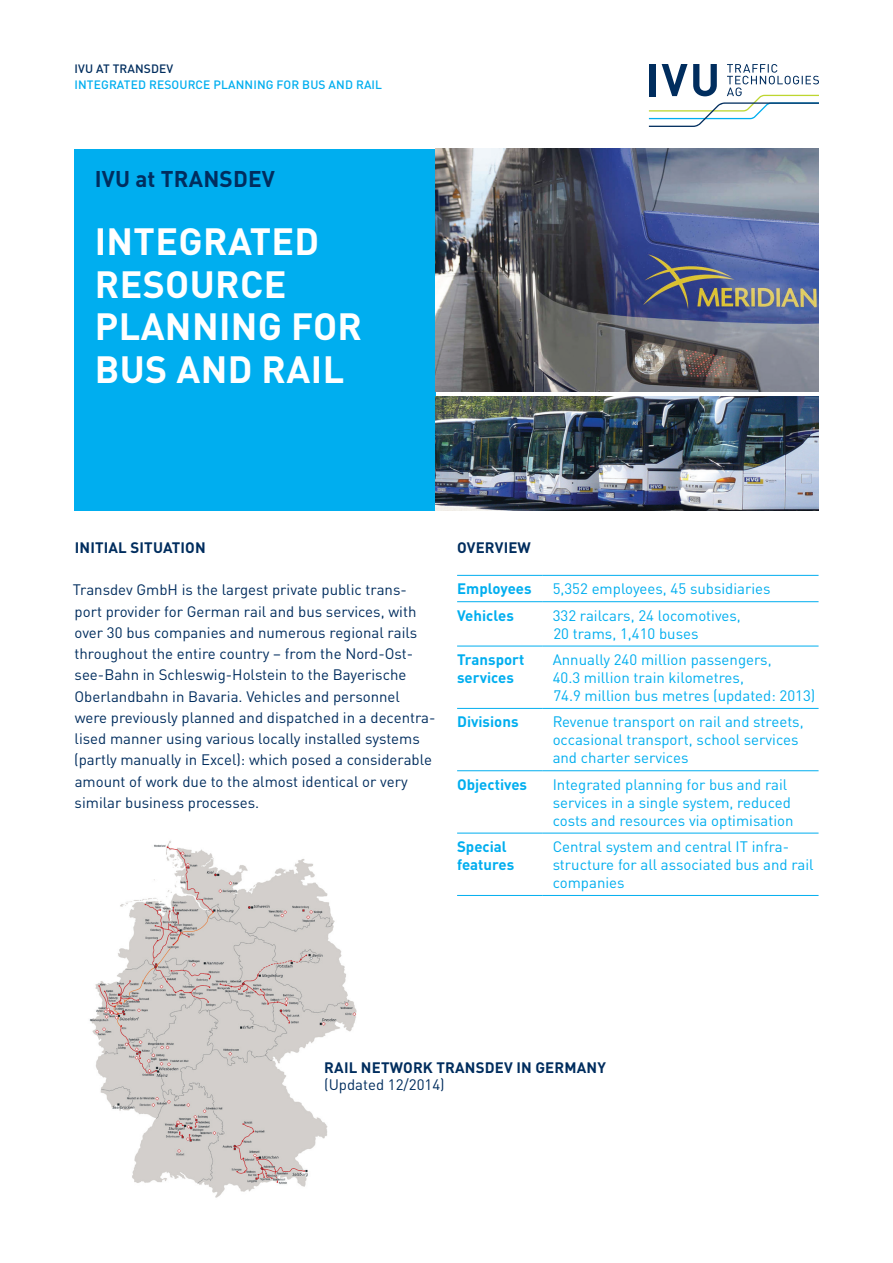
<style>
.page{position:relative;width:893px;height:1263px;background:#fff}
.page>*{position:absolute;margin:0;border:0;box-sizing:border-box;transform-origin:0 0}
.t1{font:700 37.5px/42.5px "DIN Pro";letter-spacing:.01em;color:#fff}
.t2{font:700 22.5px "DIN Pro";color:#002d5e}
.t3{font:15px/21.3px "DIN Pro";color:#002d5e}
.t4{font:15px/18px "DIN Pro";color:#00aeef}
.t5{font:700 15px/18px "DIN Pro";color:#00aeef}
.t6{font:700 15px "DIN Pro";letter-spacing:.01em;color:#002d5e}
.t7{font:500 12px "DIN Pro";letter-spacing:.01em;color:#00aeef}
.t8{font:500 12px "DIN Pro";letter-spacing:.01em;color:#002d5e}
</style>
<div class="page">
<svg style="left:649px;top:64px;width:170px;height:63px"></svg>
<div style="left:649px;top:64px;width:6px;height:32px;background:#002d5e"></div>
<hr style="left:457px;top:575px;width:85px;height:1px;background:#00aeef">
<hr style="left:542px;top:575px;width:277px;height:1px;background:#00aeef">
<hr style="left:457px;top:601px;width:85px;height:1px;background:#00aeef">
<hr style="left:542px;top:601px;width:277px;height:1px;background:#00aeef">
<hr style="left:457px;top:646px;width:85px;height:1px;background:#00aeef">
<hr style="left:542px;top:646px;width:277px;height:1px;background:#00aeef">
<hr style="left:457px;top:708px;width:85px;height:1px;background:#00aeef">
<hr style="left:542px;top:708px;width:277px;height:1px;background:#00aeef">
<hr style="left:457px;top:770px;width:85px;height:1px;background:#00aeef">
<hr style="left:542px;top:770px;width:277px;height:1px;background:#00aeef">
<hr style="left:457px;top:833px;width:85px;height:1px;background:#00aeef">
<hr style="left:542px;top:833px;width:277px;height:1px;background:#00aeef">
<hr style="left:457px;top:895px;width:85px;height:1px;background:#00aeef">
<hr style="left:542px;top:895px;width:277px;height:1px;background:#00aeef">
<div style="left:74px;top:149px;width:362px;height:361px;background:#00aeef"></div>
<img style="left:436px;top:149px;width:383px;height:243px">
<img style="left:436px;top:396px;width:383px;height:114px">
<img style="left:89px;top:840px;width:274px;height:358px">
<p class="t8" style="left:74px;top:59px;width:100px">IVU AT TRANSDEV</p>
<p class="t7" style="left:74px;top:75px;width:43px">INTEGRAT</p>
<p class="t7" style="left:131px;top:75px;width:253px">ED RESOURCE PLANNI NG FOR BUS AND RAI L</p>
<h2 class="t2" style="left:95px;top:160px;width:12px">IVU</h2>
<h2 class="t2" style="left:135px;top:160px;width:41px">AT TRANS</h2>
<h2 class="t2" style="left:233px;top:160px;width:29px">DEV</h2>
<h1 class="t1" style="left:95px;top:216px;width:269px">I NTEGRATED<br>RESOURCE<br>PLANNING FOR<br>BUS AND RAIL</h1>
<p class="t6" style="left:75px;top:535px;width:132px">INITIAL SITUATION</p>
<p class="t3" style="left:73px;top:578px;width:364px">Transdev GmbH is the largest private public trans&shy;port provider for German rail and bus services, with over 30 bus companies and numerous regional rails throughout the entire country – from the Nord-Ost&shy;see-Bahn in Schleswig-Holstein to the Bayerische Oberlandbahn in Bavaria. Vehicles and personnel<br>were previously planned and dispatched in a decentra&shy;lised manner using various locally installed systems (partly manually in Excel): which posed a considerable amount of work due to the almost identical or very similar business processes.</p>
<p class="t6" style="left:457px;top:535px;width:75px">OVERVIEW</p>
<p class="t5" style="left:457px;top:578px;width:76px">EMPLOYEES</p>
<p class="t4" style="left:553px;top:578px;width:219px">5,352 employees, 45 subsidiaries</p>
<p class="t5" style="left:457px;top:604px;width:58px">VEHICLES</p>
<p class="t4" style="left:553px;top:605px;width:190px">332 railcars, 24 locomotives,<br>20 trams, 1,410 buses</p>
<p class="t5" style="left:457px;top:649px;width:69px">TRANSPORT<br>SERVICES</p>
<p class="t4" style="left:553px;top:649px;width:264px">Annually 240 million passengers,<br>40.3 million train kilometres,<br>74.9 million bus metres (updated: 2013)</p>
<p class="t5" style="left:457px;top:711px;width:63px">DIVISIONS</p>
<p class="t4" style="left:553px;top:711px;width:252px">Revenue transport on rail and streets, occasional transport, school services and charter services</p>
<p class="t5" style="left:457px;top:773px;width:71px">OBJECTIVES</p>
<p class="t4" style="left:553px;top:774px;width:242px">Integrated planning for bus and rail services in a single system, reduced costs and resources via optimisation</p>
<p class="t5" style="left:457px;top:836px;width:59px">SPECIAL<br>FEATURES</p>
<p class="t4" style="left:553px;top:836px;width:262px">Central system and central IT infra&shy;structure for all associated bus and rail companies</p>
<p class="t6" style="left:324px;top:1055px;width:222px">RAIL NETWORK TRANSDEV IN GER</p>
<p class="t6" style="left:564px;top:1055px;width:43px">MANY</p>
<p class="t3" style="left:324px;top:1072px;width:122px">(Updated 12/2014)</p>
</div>
